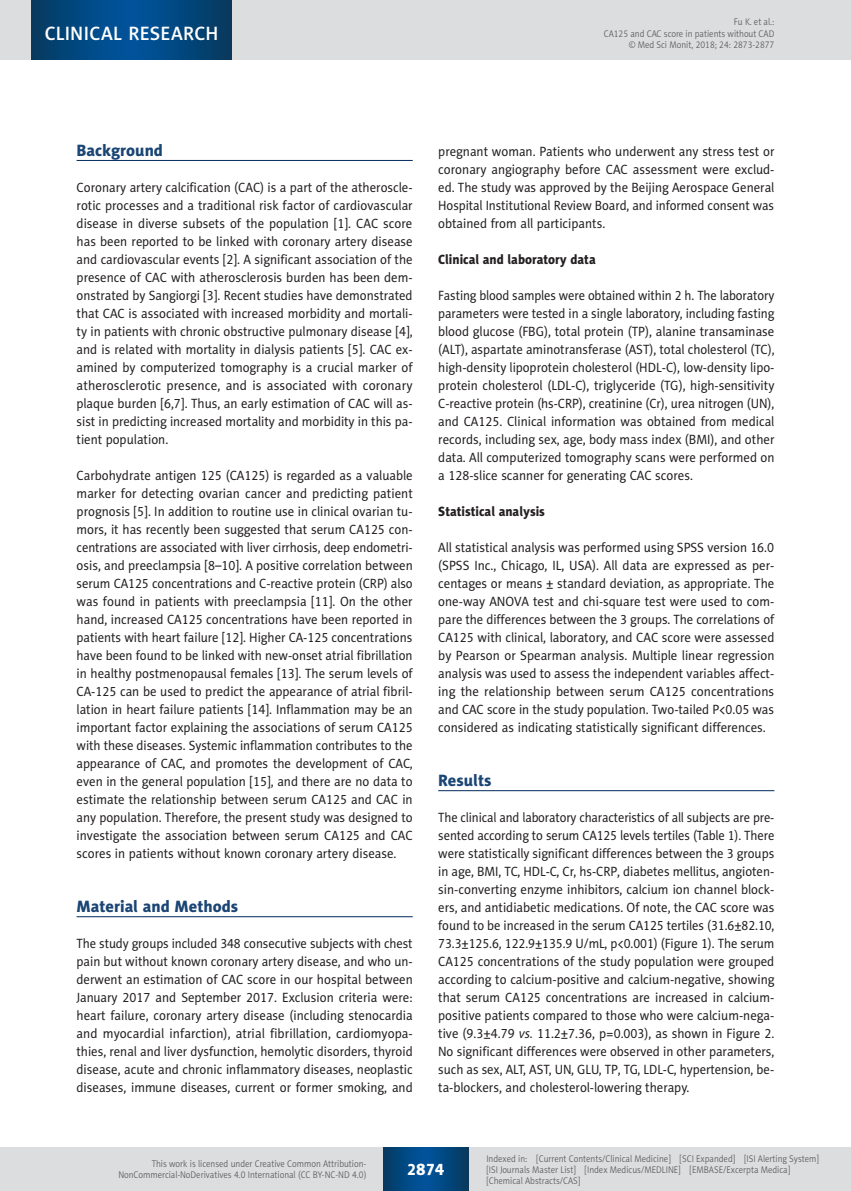
<style>
.page{position:relative;width:851px;height:1191px;background:#fff}
.page>*{position:absolute;margin:0;border:0;box-sizing:border-box;transform-origin:0 0}
.t1{font:19.5px "Naomi Sans EFN Medium";letter-spacing:.015em;color:#fff}
.MSM_Headline_1{font:16.5px "Naomi Sans EFN Heavy";color:#1a4574}
.t2{font:16.5px "Naomi Sans EFN Heavy";color:#fff}
.MSM_Body{font:13.5px/18px "Naomi Sans EFN";color:#231f20;text-align:justify;scale:.95 1}
.MSM_Body-2{font:13.5px/18px "Naomi Sans EFN";color:#231f20;text-align:justify;scale:.93 1}
.MSM_Body-3{font:13.5px/18px "Naomi Sans EFN";color:#231f20;text-align:justify;scale:.94 1}
.MSM_Headline_2{font:13.5px "Naomi Sans EFN Heavy";color:#231f20;scale:.95 1}
.MSM_pagina_sygnatura{font:9.75px/11.2px "Naomi Sans EFN Light";color:#57585a;scale:.9 1}
.MSM_pagina_zywa{font:9.75px/11.2px "Naomi Sans EFN Light";color:#57585a;text-align:right;scale:.9 1}
.s1{font-style:italic}
</style>
<div class="page">
<hr style="left:77px;top:160px;width:335px;height:1px;background:#00295c">
<hr style="left:77px;top:916px;width:335px;height:1px;background:#00295c">
<hr style="left:438px;top:790px;width:336px;height:1px;background:#00295c">
<div style="left:0;top:1148px;width:850px;height:43px;background:#dcdddf"></div>
<svg style="left:383px;top:1147px;width:85px;height:43px;background:#02477e"></svg>
<div style="left:0;top:0;width:850px;height:60px;background:#dcdddf"></div>
<hr style="left:850px;top:0;width:1px;height:60px;background:#dcdddf">
<svg style="left:32px;top:0;width:200px;height:60px;background:#02477e"></svg>
<h1 class="t1" style="left:45px;top:22px;width:175px">CLINICAL RESEARCH</h1>
<p class="MSM_pagina_zywa" style="left:603px;top:16px;width:191px">Fu K. et al.:<br>CA125 and CAC score in patients without CAD</p>
<p class="MSM_pagina_sygnatura" style="left:628px;top:39px;width:163px">© Med Sci Monit, 2018; 24: 2873-2877</p>
<p class="MSM_Headline_1" style="left:77px;top:140px;width:88px">Background</p>
<p class="MSM_Body" style="left:77px;top:178px;width:355px">Coronary artery calcification (CAC) is a part of the atheroscle&shy;rotic processes and a traditional risk factor of cardiovascular disease in diverse subsets of the population [1]. CAC score has been reported to be linked with coronary artery disease and cardiovascular events [2]. A significant association of the presence of CAC with atherosclerosis burden has been dem&shy;onstrated by Sangiorgi [3]. Recent studies have demonstrated that CAC is associated with increased morbidity and mortali&shy;ty in patients with chronic obstructive pulmonary disease [4], and is related with mortality in dialysis patients [5]. CAC ex&shy;amined by computerized tomography is a crucial marker of atherosclerotic presence, and is associated with coronary plaque burden [6,7]. Thus, an early estimation of CAC will as&shy;sist in predicting increased mortality and morbidity in this pa&shy;tient population.</p>
<p class="MSM_Body" style="left:77px;top:466px;width:355px">Carbohydrate antigen 125 (CA125) is regarded as a valuable marker for detecting ovarian cancer and predicting patient prognosis [5]. In addition to routine use in clinical ovarian tu&shy;mors, it has recently been suggested that serum CA125 con&shy;centrations are associated with liver cirrhosis, deep endometri&shy;osis, and preeclampsia [8–10]. A positive correlation between serum CA125 concentrations and C-reactive protein (CRP) also was found in patients with preeclampsia [11]. On the other hand, increased CA125 concentrations have been reported in patients with heart failure [12]. Higher CA-125 concentrations have been found to be linked with new-onset atrial fibrillation in healthy postmenopausal females [13]. The serum levels of CA-125 can be used to predict the appearance of atrial fibril&shy;lation in heart failure patients [14]. Inflammation may be an important factor explaining the associations of serum CA125 with these diseases. Systemic inflammation contributes to the appearance of CAC, and promotes the development of CAC, even in the general population [15], and there are no data to estimate the relationship between serum CA125 and CAC in any population. Therefore, the present study was designed to investigate the association between serum CA125 and CAC scores in patients without known coronary artery disease.</p>
<p class="MSM_Headline_1" style="left:77px;top:896px;width:163px">Material and Methods</p>
<p class="MSM_Body-3" style="left:77px;top:934px;width:359px">The study groups included 348 consecutive subjects with chest pain but without known coronary artery disease, and who un&shy;derwent an estimation of CAC score in our hospital between January 2017 and September 2017. Exclusion criteria were: heart failure, coronary artery disease (including stenocardia and myocardial infarction), atrial fibrillation, cardiomyopa&shy;thies, renal and liver dysfunction, hemolytic disorders, thyroid disease, acute and chronic inflammatory diseases, neoplastic diseases, immune diseases, current or former smoking, and</p>
<p class="MSM_Body" style="left:438px;top:142px;width:355px">pregnant woman. Patients who underwent any stress test or coronary angiography before CAC assessment were exclud&shy;ed. The study was approved by the Beijing Aerospace General Hospital Institutional Review Board, and informed consent was obtained from all participants.</p>
<p class="MSM_Headline_2" style="left:438px;top:251px;width:167px">Clinical and laboratory data</p>
<p class="MSM_Body-2" style="left:438px;top:286px;width:363px">Fasting blood samples were obtained within 2 h. The laboratory parameters were tested in a single laboratory, including fasting blood glucose (FBG), total protein (TP), alanine transaminase (ALT), aspartate aminotransferase (AST), total cholesterol (TC), high-density lipoprotein cholesterol (HDL-C), low-density lipo&shy;protein cholesterol (LDL-C), triglyceride (TG), high-sensitivity C-reactive protein (hs-CRP), creatinine (Cr), urea nitrogen (UN), and CA125. Clinical information was obtained from medical records, including sex, age, body mass index (BMI), and other data. All computerized tomography scans were performed on a 128-slice scanner for generating CAC scores.</p>
<p class="MSM_Headline_2" style="left:438px;top:503px;width:114px">Statistical analysis</p>
<p class="MSM_Body" style="left:438px;top:538px;width:355px">All statistical analysis was performed using SPSS version 16.0 (SPSS Inc., Chicago, IL, USA). All data are expressed as per&shy;centages or means ± standard deviation, as appropriate. The one-way ANOVA test and chi-square test were used to com&shy;pare the differences between the 3 groups. The correlations of CA125 with clinical, laboratory, and CAC score were assessed by Pearson or Spearman analysis. Multiple linear regression analysis was used to assess the independent variables affect&shy;ing the relationship between serum CA125 concentrations and CAC score in the study population. Two-tailed P&lt;0.05 was considered as indicating statistically significant differences.</p>
<p class="MSM_Headline_1" style="left:438px;top:770px;width:55px">Results</p>
<p class="MSM_Body-2" style="left:438px;top:808px;width:363px">The clinical and laboratory characteristics of all subjects are pre&shy;sented according to serum CA125 levels tertiles (Table 1). There were statistically significant differences between the 3 groups in age, BMI, TC, HDL-C, Cr, hs-CRP, diabetes mellitus, angioten&shy;sin-converting enzyme inhibitors, calcium ion channel block&shy;ers, and antidiabetic medications. Of note, the CAC score was found to be increased in the serum CA125 tertiles (31.6±82.10, 73.3±125.6, 122.9±135.9 U/mL, p&lt;0.001) (Figure 1). The serum CA125 concentrations of the study population were grouped according to calcium-positive and calcium-negative, showing that serum CA125 concentrations are increased in calcium&shy;positive patients compared to those who were calcium-nega&shy;tive (9.3±4.79 <span class="s1">vs.</span> 11.2±7.36, p=0.003), as shown in Figure 2.<br>No significant differences were observed in other parameters, such as sex, ALT, AST, UN, GLU, TP, TG, LDL-C, hypertension, be&shy;ta-blockers, and cholesterol-lowering therapy.</p>
<p class="MSM_pagina_sygnatura" style="left:118px;top:1158px;width:277px;text-align:right">This work is licensed under Creative Common Attribution-<br>NonCommercial-NoDerivatives 4.0 International (CC BY-NC-ND 4.0)</p>
<p class="t2" style="left:406px;top:1159px;width:39px">2874</p>
<p class="MSM_pagina_sygnatura" style="left:486px;top:1152px;width:371px">Indexed in: [Current Contents/Clinical Medicine] [SCI Expanded] [ISI Alerting System] [ISI Journals Master List] [Index Medicus/MEDLINE] [EMBASE/Excerpta Medica] [Chemical Abstracts/CAS]</p>
</div>
